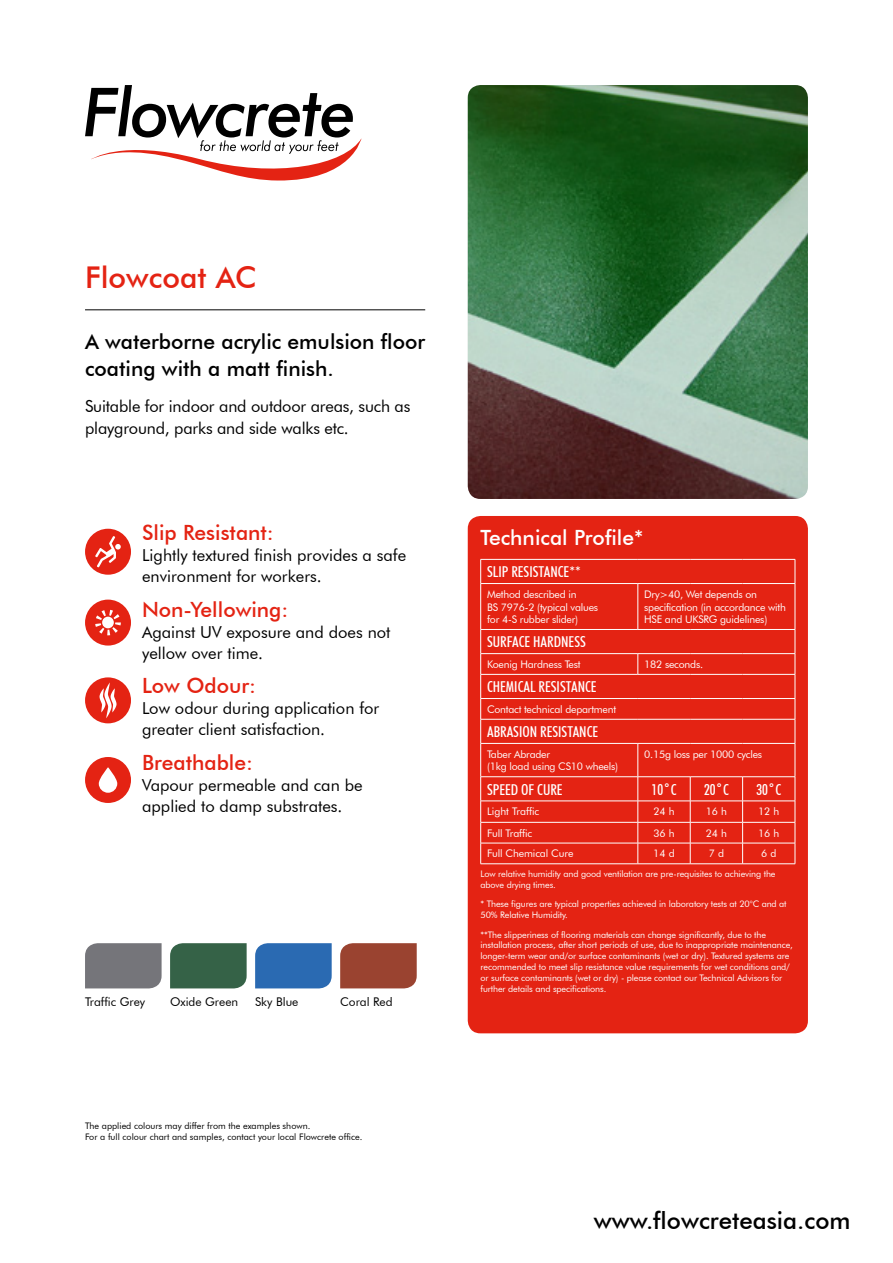
<style>
.page{position:relative;width:893px;height:1263px;background:#fff}
.page>*{position:absolute;margin:0;border:0;box-sizing:border-box;transform-origin:0 0}
.t1{font:500 30px "Futura BT";color:#e42313}
.t2{font:500 24px "Futura BT";color:#000}
.t3{font:500 21px/27px "Futura BT";color:#000}
.t4{font:500 21px "Futura BT";color:#e42313}
.t5{font:500 21px "Futura BT";color:#fff}
.t6{font:16.5px/21px "Futura BT";color:#000}
.t7{font:500 condensed 15px "Futura BT";color:#fff}
.t8{font:12px "Futura BT";color:#000}
.t9{font:10.5px/12.6px "Futura BT";letter-spacing:-.02em;color:#fff}
.t10{font:10.5px "Futura BT";color:#fff}
.t11{font:10.5px "Arial";color:#000}
.t12{font:9px/10.8px "Futura BT";letter-spacing:-.01em;color:#fff}
.t13{font:9px/10.8px "Futura BT";color:#000}
</style>
<div class="page">
<svg style="left:85px;top:85px;width:276px;height:96px"></svg>
<div style="left:468px;top:516px;width:340px;height:517px;background:#e42313;border-radius:13px"></div>
<hr style="left:480px;top:719px;width:158px;height:1px;background:#fff">
<hr style="left:638px;top:719px;width:52px;height:1px;background:#fff">
<hr style="left:690px;top:719px;width:53px;height:1px;background:#fff">
<hr style="left:743px;top:719px;width:52px;height:1px;background:#fff">
<hr style="left:480px;top:743px;width:158px;height:1px;background:#fff">
<hr style="left:638px;top:743px;width:52px;height:1px;background:#fff">
<hr style="left:690px;top:743px;width:53px;height:1px;background:#fff">
<hr style="left:743px;top:743px;width:52px;height:1px;background:#fff">
<hr style="left:480px;top:776px;width:158px;height:1px;background:#fff">
<hr style="left:638px;top:776px;width:52px;height:1px;background:#fff">
<hr style="left:690px;top:776px;width:53px;height:1px;background:#fff">
<hr style="left:743px;top:776px;width:52px;height:1px;background:#fff">
<hr style="left:480px;top:801px;width:158px;height:1px;background:#fff">
<hr style="left:638px;top:801px;width:52px;height:1px;background:#fff">
<hr style="left:690px;top:801px;width:53px;height:1px;background:#fff">
<hr style="left:743px;top:801px;width:52px;height:1px;background:#fff">
<hr style="left:480px;top:822px;width:158px;height:1px;background:#fff">
<hr style="left:638px;top:822px;width:52px;height:1px;background:#fff">
<hr style="left:690px;top:822px;width:53px;height:1px;background:#fff">
<hr style="left:743px;top:822px;width:52px;height:1px;background:#fff">
<hr style="left:480px;top:843px;width:158px;height:1px;background:#fff">
<svg style="left:480px;top:777px;width:1px;height:86px"></svg>
<hr style="left:638px;top:843px;width:52px;height:1px;background:#fff">
<svg style="left:638px;top:777px;width:1px;height:86px"></svg>
<hr style="left:690px;top:843px;width:53px;height:1px;background:#fff">
<svg style="left:690px;top:777px;width:1px;height:86px"></svg>
<hr style="left:743px;top:843px;width:52px;height:1px;background:#fff">
<svg style="left:742px;top:777px;width:1px;height:86px"></svg>
<svg style="left:795px;top:777px;width:1px;height:87px"></svg>
<hr style="left:480px;top:863px;width:158px;height:1px;background:#fff">
<hr style="left:638px;top:863px;width:52px;height:1px;background:#fff">
<hr style="left:690px;top:863px;width:53px;height:1px;background:#fff">
<hr style="left:743px;top:863px;width:52px;height:1px;background:#fff">
<svg style="left:480px;top:560px;width:1px;height:23px"></svg>
<hr style="left:480px;top:559px;width:158px;height:1px;background:#fff">
<hr style="left:638px;top:559px;width:52px;height:1px;background:#fff">
<hr style="left:690px;top:559px;width:53px;height:1px;background:#fff">
<hr style="left:743px;top:559px;width:52px;height:1px;background:#fff">
<hr style="left:480px;top:584px;width:1px;height:45px;background:#fff">
<hr style="left:638px;top:584px;width:1px;height:45px;background:#fff">
<hr style="left:795px;top:584px;width:1px;height:45px;background:#fff">
<hr style="left:480px;top:629px;width:158px;height:1px;background:#fff">
<hr style="left:638px;top:629px;width:52px;height:1px;background:#fff">
<hr style="left:690px;top:629px;width:53px;height:1px;background:#fff">
<hr style="left:743px;top:629px;width:52px;height:1px;background:#fff">
<svg style="left:638px;top:654px;width:1px;height:20px"></svg>
<hr style="left:480px;top:674px;width:158px;height:1px;background:#fff">
<hr style="left:638px;top:674px;width:52px;height:1px;background:#fff">
<hr style="left:690px;top:674px;width:53px;height:1px;background:#fff">
<hr style="left:743px;top:674px;width:52px;height:1px;background:#fff">
<hr style="left:480px;top:698px;width:158px;height:1px;background:#fff">
<hr style="left:638px;top:698px;width:52px;height:1px;background:#fff">
<hr style="left:690px;top:698px;width:53px;height:1px;background:#fff">
<hr style="left:743px;top:698px;width:52px;height:1px;background:#fff">
<svg style="left:480px;top:630px;width:1px;height:113px"></svg>
<hr style="left:480px;top:744px;width:1px;height:32px;background:#fff">
<hr style="left:638px;top:744px;width:1px;height:32px;background:#fff">
<hr style="left:795px;top:744px;width:1px;height:32px;background:#fff">
<hr style="left:480px;top:583px;width:158px;height:1px;background:#fff">
<hr style="left:638px;top:583px;width:52px;height:1px;background:#fff">
<hr style="left:690px;top:583px;width:53px;height:1px;background:#fff">
<hr style="left:743px;top:583px;width:52px;height:1px;background:#fff">
<hr style="left:480px;top:653px;width:158px;height:1px;background:#fff">
<hr style="left:638px;top:653px;width:52px;height:1px;background:#fff">
<hr style="left:690px;top:653px;width:53px;height:1px;background:#fff">
<hr style="left:743px;top:653px;width:52px;height:1px;background:#fff">
<svg style="left:795px;top:559px;width:1px;height:24px"></svg>
<svg style="left:795px;top:630px;width:1px;height:113px"></svg>
<div style="left:85px;top:677px;width:46px;height:46px;background:#e42313;border-radius:50%"></div>
<svg style="left:100px;top:682px;width:17px;height:36px"></svg>
<hr style="left:85px;top:310px;width:340px;height:1px;background:#000">
<img style="left:468px;top:85px;width:340px;height:414px">
<div style="left:85px;top:600px;width:46px;height:45px;background:#e42313;border-radius:50%"></div>
<svg style="left:95px;top:610px;width:26px;height:25px"></svg>
<div style="left:340px;top:943px;width:77px;height:45px;background:#9a4330"></div>
<div style="left:85px;top:757px;width:46px;height:46px;background:#e42313;border-radius:50%"></div>
<svg style="left:99px;top:767px;width:18px;height:26px"></svg>
<div style="left:85px;top:529px;width:46px;height:46px;background:#e42313;border-radius:50%"></div>
<svg style="left:95px;top:536px;width:26px;height:32px"></svg>
<div style="left:170px;top:943px;width:77px;height:45px;background:#356247"></div>
<div style="left:255px;top:943px;width:77px;height:45px;background:#2a6ab2"></div>
<div style="left:85px;top:943px;width:77px;height:45px;background:#75757a"></div>
<h1 class="t1" style="left:85px;top:259px;width:173px">Flowcoat AC</h1>
<h3 class="t3" style="left:85px;top:328px;width:342px">A waterborne acrylic emulsion floor coating with a matt finish.</h3>
<h3 class="t6" style="left:85px;top:394px;width:327px;line-height:22.5px">Suitable for indoor and outdoor areas, such as playground, parks and side walks etc.</h3>
<h3 class="t4" style="left:142px;top:520px;width:133px">Slip Resistant:</h3>
<h3 class="t6" style="left:142px;top:545px;width:266px">Lightly textured finish provides a safe environment for workers.</h3>
<h3 class="t4" style="left:142px;top:597px;width:148px">Non-Yellowing:</h3>
<h3 class="t6" style="left:142px;top:621px;width:250px">Against UV exposure and does not yellow over time.</h3>
<h3 class="t4" style="left:142px;top:673px;width:116px">Low Odour:</h3>
<h3 class="t6" style="left:142px;top:698px;width:239px">Low odour during application for greater client satisfaction.</h3>
<h3 class="t4" style="left:142px;top:750px;width:112px">Breathable:</h3>
<h3 class="t6" style="left:142px;top:774px;width:222px">Vapour permeable and can be applied to damp substrates.</h3>
<h3 class="t8" style="left:85px;top:994px;width:62px">Traffic Grey</h3>
<h3 class="t8" style="left:170px;top:994px;width:70px">Oxide Green</h3>
<h3 class="t8" style="left:255px;top:994px;width:45px">Sky Blue</h3>
<h3 class="t8" style="left:340px;top:994px;width:54px">Coral Red</h3>
<p class="t11" style="left:263px;top:997px;width:49px">Coral Red</p>
<p class="t13" style="left:85px;top:1120px;width:279px">The applied colours may differ from the examples shown.<br>For a full colour chart and samples, contact your local Flowcrete office.</p>
<h3 class="t5" style="left:480px;top:524px;width:164px">Technical Profile*</h3>
<h3 class="t7" style="left:487px;top:563px;width:95px">SLIP RESISTANCE**</h3>
<p class="t9" style="left:487px;top:588px;width:113px">Method described in<br>BS 7976-2 (typical values for 4-S rubber slider)</p>
<p class="t9" style="left:644px;top:588px;width:143px">Dry&gt;40, Wet depends on specification (in accordance with<br>HSE and UKSRG guidelines)</p>
<h3 class="t7" style="left:487px;top:633px;width:100px">SURFACE HARDNESS</h3>
<p class="t9" style="left:487px;top:658px;width:95px">Koenig Hardness Test</p>
<p class="t9" style="left:644px;top:658px;width:60px">182 seconds.</p>
<h3 class="t7" style="left:487px;top:678px;width:111px">CHEMICAL RESISTANCE</h3>
<p class="t9" style="left:487px;top:703px;width:131px">Contact technical department</p>
<h3 class="t7" style="left:487px;top:723px;width:113px">ABRASION RESISTANCE</h3>
<p class="t9" style="left:487px;top:748px;width:133px">Taber Abrader<br>(1kg load using CS10 wheels)</p>
<p class="t9" style="left:644px;top:748px;width:120px">0.15g loss per 1000 cycles</p>
<h3 class="t7" style="left:487px;top:780px;width:77px">SPEED OF CURE</h3>
<h3 class="t7" style="left:652px;top:780px;width:26px">10˚C</h3>
<h3 class="t7" style="left:704px;top:780px;width:26px">20˚C</h3>
<h3 class="t7" style="left:756px;top:780px;width:26px">30˚C</h3>
<p class="t10" style="left:487px;top:805px;width:54px">Light Traffic</p>
<p class="t9" style="left:653px;top:805px;width:23px">24 h</p>
<p class="t9" style="left:706px;top:805px;width:23px">16 h</p>
<p class="t9" style="left:758px;top:805px;width:23px">12 h</p>
<p class="t9" style="left:487px;top:826px;width:47px">Full Traffic</p>
<p class="t9" style="left:653px;top:826px;width:23px">36 h</p>
<p class="t9" style="left:706px;top:826px;width:23px">24 h</p>
<p class="t9" style="left:758px;top:826px;width:23px">16 h</p>
<p class="t9" style="left:487px;top:847px;width:88px">Full Chemical Cure</p>
<p class="t9" style="left:653px;top:847px;width:23px">14 d</p>
<p class="t9" style="left:709px;top:847px;width:17px">7 d</p>
<p class="t9" style="left:761px;top:847px;width:17px">6 d</p>
<p class="t12" style="left:480px;top:869px;width:297px">Low relative humidity and good ventilation are pre-requisites to achieving the above drying times.</p>
<p class="t12" style="left:480px;top:899px;width:308px">* These figures are typical properties achieved in laboratory tests at 20°C and at<br>50% Relative Humidity.</p>
<p class="t12" style="left:480px;top:929px;width:314px">**The slipperiness of flooring materials can change significantly, due to the installation process, after short periods of use, due to inappropriate maintenance, longer-term wear and/or surface contaminants (wet or dry). Textured systems are recommended to meet slip resistance value requirements for wet conditions and/ or surface contaminants (wet or dry) - please contact our Technical Advisors for further details and specifications.</p>
<h2 class="t2" style="left:594px;top:1206px;width:258px">www.flowcreteasia.com</h2>
</div>
